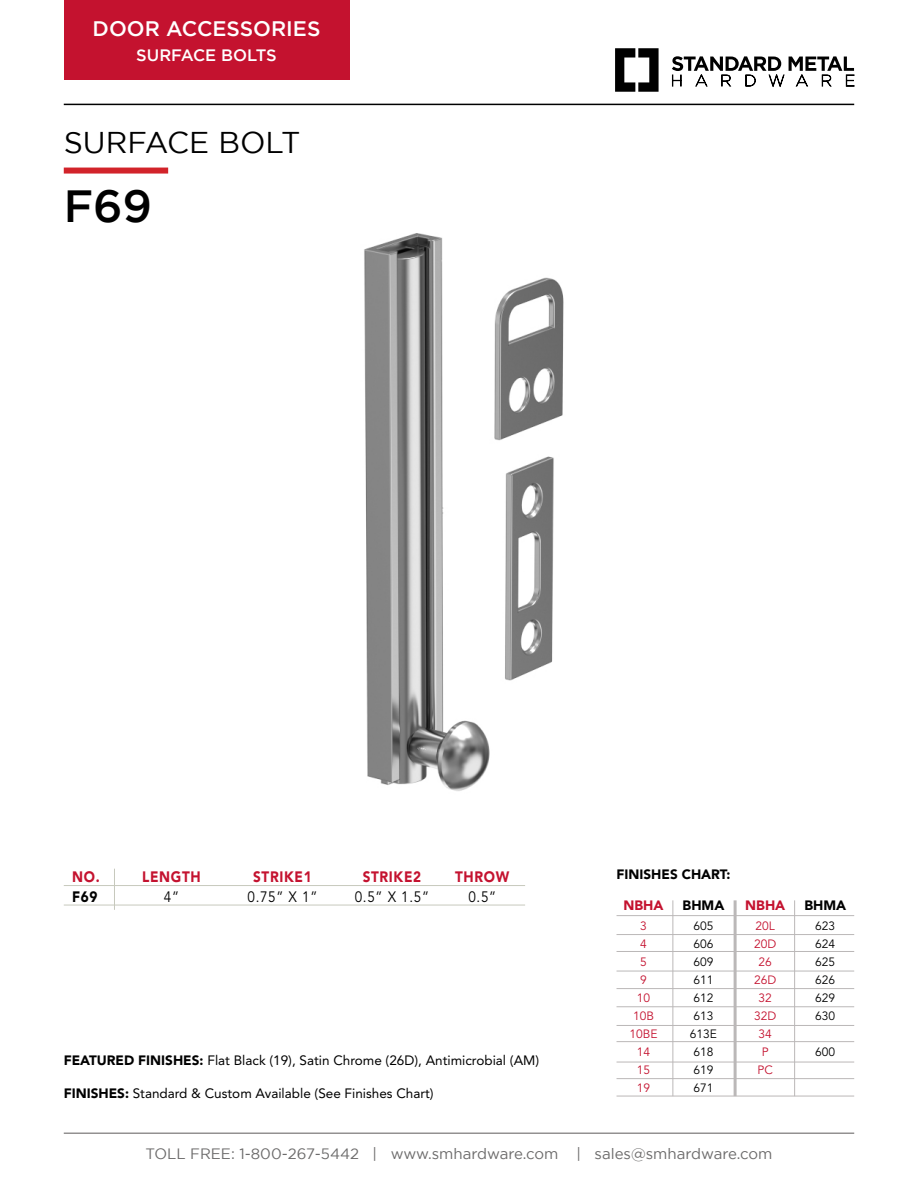
<style>
.page{position:relative;width:918px;height:1188px;background:#fff}
.page>*{position:absolute;margin:0;border:0;box-sizing:border-box;transform-origin:0 0}
.t1{font:500 45px "Gotham";color:#000}
.t2{font:30px "Gotham";color:#000}
.t3{font:500 21px "Gotham";color:#fff}
.t4{font:500 16.5px "Gotham";color:#fff}
.t5{font:15px "Gotham";color:#6c6b6b}
.t6{font:900 15px "Avenir LT Std";letter-spacing:.05em;color:#c4122f;scale:.9 1}
.t7{font:15px "Avenir LT Std";color:#000;scale:.9 1}
.t8{font:900 15px "Avenir LT Std";color:#000;scale:.9 1}
.t9{font:13.5px "Avenir LT Std";color:#000}
.t10{font:900 13.5px "Avenir LT Std";color:#000}
.t11{font:900 13.5px "Avenir LT Std";color:#c4122f}
.t12{font:12px "Avenir LT Std";color:#000}
.t13{font:12px/18px "Avenir LT Std";color:#c4122f}
.s1{font-weight:900}
</style>
<div class="page">
<hr style="left:64px;top:1132px;width:790px;height:2px;background:#939191">
<div style="left:64px;top:168px;width:104px;height:6px;background:#d2232a"></div>
<svg style="left:672px;top:56px;width:182px;height:30px"></svg>
<svg style="left:615px;top:48px;width:44px;height:44px"></svg>
<hr style="left:64px;top:104px;width:790px;height:1px;background:#000">
<div style="left:64px;top:0;width:285px;height:80px;background:#c4122f"></div>
<img style="left:364px;top:233px;width:200px;height:558px">
<hr style="left:114px;top:869px;width:1px;height:41px;background:#c7c9bd">
<hr style="left:64px;top:885px;width:461px;height:1px;background:#c7c9bd">
<hr style="left:64px;top:905px;width:461px;height:1px;background:#c7c9bd">
<hr style="left:617px;top:934px;width:237px;height:1px;background:#bbb8b8">
<hr style="left:617px;top:915px;width:237px;height:1px;background:#bbb8b8">
<hr style="left:617px;top:951px;width:237px;height:1px;background:#bbb8b8">
<hr style="left:617px;top:971px;width:237px;height:1px;background:#bbb8b8">
<hr style="left:617px;top:988px;width:237px;height:1px;background:#bbb8b8">
<hr style="left:617px;top:1006px;width:237px;height:1px;background:#bbb8b8">
<hr style="left:617px;top:1025px;width:237px;height:1px;background:#bbb8b8">
<hr style="left:617px;top:1041px;width:237px;height:1px;background:#bbb8b8">
<hr style="left:617px;top:1062px;width:237px;height:1px;background:#bbb8b8">
<hr style="left:617px;top:1078px;width:237px;height:1px;background:#bbb8b8">
<hr style="left:617px;top:1096px;width:237px;height:1px;background:#bbb8b8">
<hr style="left:672px;top:900px;width:1px;height:196px;background:#bbb8b8">
<hr style="left:734px;top:900px;width:3px;height:196px;background:#bbb8b8">
<hr style="left:794px;top:900px;width:1px;height:196px;background:#bbb8b8">
<h3 class="t3" style="left:93px;top:17px;width:229px">DOOR ACCESSORIES</h3>
<p class="t4" style="left:136px;top:46px;width:142px">SURFACE BOLTS</p>
<h2 class="t2" style="left:64px;top:126px;width:238px">SURFACE BOLT</h2>
<h1 class="t1" style="left:64px;top:180px;width:90px">F69</h1>
<p class="t6" style="left:72px;top:868px;width:32px">NO.</p>
<p class="t6" style="left:142px;top:868px;width:67px">LENGTH</p>
<p class="t6" style="left:253px;top:868px;width:67px">STRIKE1</p>
<p class="t6" style="left:363px;top:868px;width:67px">STRIKE2</p>
<p class="t6" style="left:455px;top:868px;width:62px">THROW</p>
<p class="t8" style="left:72px;top:887px;width:30px">F69</p>
<p class="t7" style="left:164px;top:888px;width:18px">4”</p>
<p class="t7" style="left:248px;top:888px;width:79px">0.75” X 1”</p>
<p class="t7" style="left:355px;top:888px;width:84px">0.5” X 1.5”</p>
<p class="t7" style="left:468px;top:888px;width:32px">0.5”</p>
<p class="t9" style="left:64px;top:1053px;width:477px"><span class="s1">FEATURED FINISHES:</span> Flat Black (19), Satin Chrome (26D), Antimicrobial (AM)</p>
<p class="t9" style="left:64px;top:1086px;width:371px"><span class="s1">FINISHES:</span> Standard &amp; Custom Available (See Finishes Chart)</p>
<p class="t10" style="left:617px;top:866px;width:115px">FINISHES CHART:</p>
<p class="t11" style="left:624px;top:897px;width:42px">NBHA</p>
<p class="t10" style="left:683px;top:897px;width:43px">BHMA</p>
<p class="t13" style="left:640px;top:917px;width:8px">3</p>
<p class="t12" style="left:694px;top:919px;width:22px">605</p>
<p class="t13" style="left:640px;top:935px;width:8px">4</p>
<p class="t12" style="left:694px;top:937px;width:22px">606</p>
<p class="t13" style="left:640px;top:953px;width:8px">5</p>
<p class="t12" style="left:694px;top:955px;width:22px">609</p>
<p class="t13" style="left:640px;top:971px;width:8px">9</p>
<p class="t12" style="left:694px;top:973px;width:22px">611</p>
<p class="t13" style="left:637px;top:989px;width:15px">10</p>
<p class="t12" style="left:694px;top:991px;width:22px">612</p>
<p class="t13" style="left:633px;top:1007px;width:22px">10B</p>
<p class="t12" style="left:694px;top:1009px;width:22px">613</p>
<p class="t13" style="left:630px;top:1025px;width:30px">10BE</p>
<p class="t12" style="left:690px;top:1027px;width:29px">613E</p>
<p class="t13" style="left:637px;top:1043px;width:15px">14</p>
<p class="t12" style="left:694px;top:1045px;width:22px">618</p>
<p class="t13" style="left:637px;top:1061px;width:15px">15</p>
<p class="t12" style="left:694px;top:1063px;width:22px">619</p>
<p class="t13" style="left:637px;top:1079px;width:15px">19</p>
<p class="t12" style="left:694px;top:1081px;width:22px">671</p>
<p class="t11" style="left:745px;top:897px;width:42px">NBHA</p>
<p class="t10" style="left:804px;top:897px;width:43px">BHMA</p>
<p class="t13" style="left:756px;top:917px;width:21px">20L</p>
<p class="t12" style="left:815px;top:919px;width:22px">623</p>
<p class="t13" style="left:754px;top:935px;width:24px">20D</p>
<p class="t12" style="left:815px;top:937px;width:22px">624</p>
<p class="t13" style="left:759px;top:953px;width:15px">26</p>
<p class="t12" style="left:815px;top:955px;width:22px">625</p>
<p class="t13" style="left:754px;top:971px;width:24px">26D</p>
<p class="t12" style="left:815px;top:973px;width:22px">626</p>
<p class="t13" style="left:759px;top:989px;width:15px">32</p>
<p class="t12" style="left:815px;top:991px;width:22px">629</p>
<p class="t13" style="left:754px;top:1007px;width:24px">32D</p>
<p class="t12" style="left:815px;top:1009px;width:22px">630</p>
<p class="t13" style="left:759px;top:1025px;width:15px">34<br>P</p>
<p class="t12" style="left:815px;top:1045px;width:22px">600</p>
<p class="t13" style="left:758px;top:1061px;width:17px">PC</p>
<p class="t5" style="left:145px;top:1145px;width:629px">TOLL FREE: 1-800-267-5442 | www.smhardware.com | sales@smhardware.com</p>
</div>
